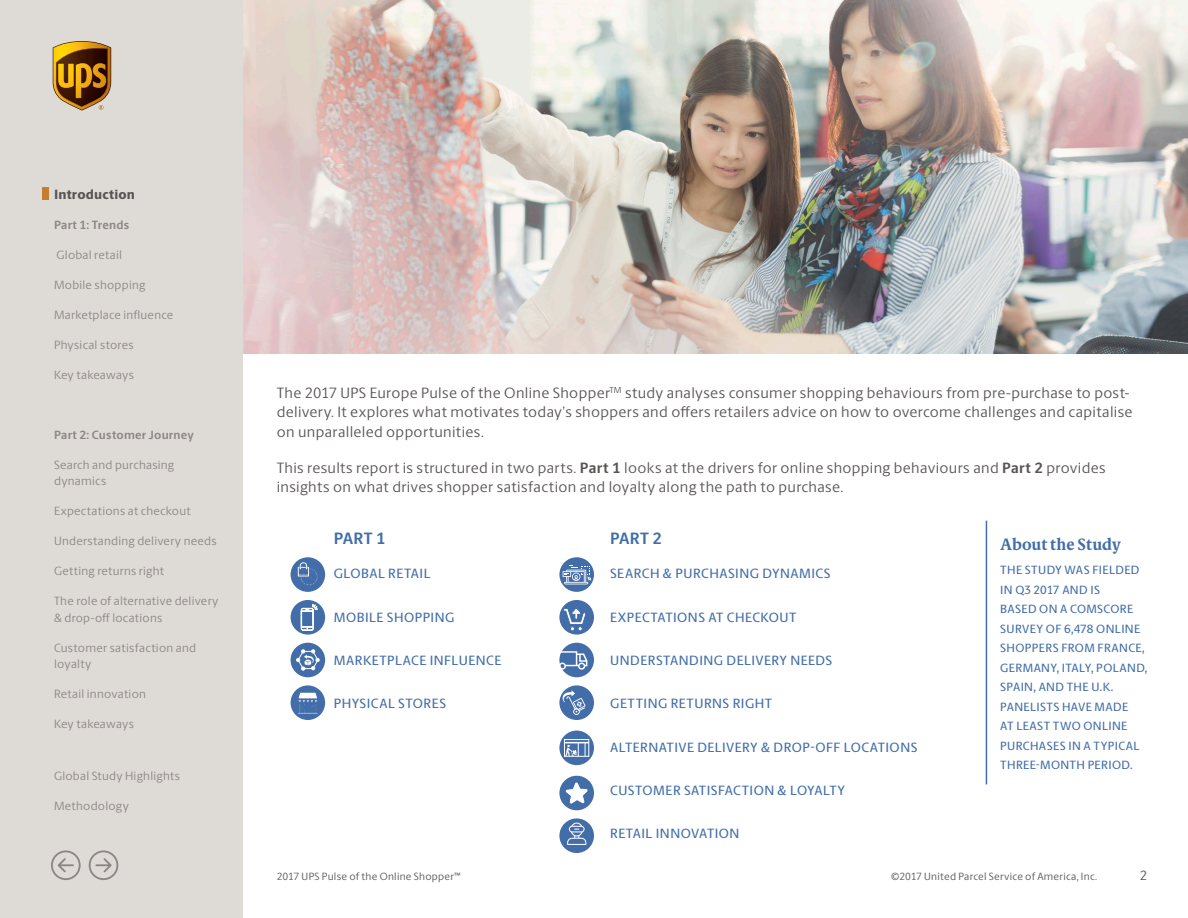
<style>
.page{position:relative;width:1188px;height:918px;background:#fff}
.page>*{position:absolute;margin:0;border:0;box-sizing:border-box;transform-origin:0 0}
.t1{font:700 16.5px "UPS Berlingske Serif Tx";letter-spacing:-.005em;color:#426ea8}
.t2{font:700 16.5px "UPS Berlingske Sans";letter-spacing:.015em;color:#426ea8}
.t3{font:15px/19.5px "UPS Berlingske Sans";letter-spacing:.02em;color:#595454}
.t4{font:500 13.5px "UPS Berlingske Sans";letter-spacing:.035em;color:#426ea8}
.t5{font:800 13.5px "UPS Berlingske Sans";letter-spacing:.01em;color:#595454}
.t6{font:13.5px "UPS Berlingske Sans";color:#595454}
.t7{font:12px/16.5px "UPS Berlingske Sans";letter-spacing:.02em;color:#8c8585}
.t8{font:500 12px/19.5px "UPS Berlingske Sans";letter-spacing:.03em;color:#426ea8}
.t9{font:700 12px "UPS Berlingske Sans";letter-spacing:.02em;color:#8c8585}
.t10{font:10.5px "UPS Berlingske Sans";letter-spacing:.025em;color:#595454}
.s1{font-weight:700}
</style>
<div class="page">
<img style="left:243px;top:0;width:945px;height:353px">
<div style="left:0;top:0;width:243px;height:918px;background:#dedbd6"></div>
<svg style="left:53px;top:41px;width:58px;height:70px;background:#9a6e27"></svg>
<div style="left:42px;top:187px;width:7px;height:13px;background:#c77d30"></div>
<svg style="left:51px;top:850px;width:30px;height:30px"></svg>
<svg style="left:89px;top:850px;width:29px;height:30px"></svg>
<hr style="left:986px;top:521px;width:1px;height:263px;background:#426da9">
<div style="left:291px;top:557px;width:34px;height:35px;background:#426da9;border-radius:50%"></div>
<svg style="left:559px;top:557px;width:35px;height:35px"></svg>
<div style="left:291px;top:600px;width:34px;height:35px;background:#426da9;border-radius:50%"></div>
<div style="left:559px;top:600px;width:35px;height:35px;background:#426da9;border-radius:50%"></div>
<div style="left:291px;top:643px;width:34px;height:34px;background:#426da9;border-radius:50%"></div>
<div style="left:559px;top:643px;width:35px;height:34px;background:#426da9;border-radius:50%"></div>
<div style="left:559px;top:776px;width:35px;height:34px;background:#426da9;border-radius:50%"></div>
<div style="left:291px;top:685px;width:34px;height:35px;background:#426da9;border-radius:50%"></div>
<div style="left:559px;top:685px;width:35px;height:35px;background:#426da9;border-radius:50%"></div>
<div style="left:559px;top:818px;width:35px;height:35px;background:#426da9;border-radius:50%"></div>
<svg style="left:297px;top:562px;width:21px;height:23px"></svg>
<svg style="left:566px;top:782px;width:22px;height:22px"></svg>
<svg style="left:567px;top:823px;width:19px;height:22px"></svg>
<svg style="left:301px;top:604px;width:17px;height:27px"></svg>
<svg style="left:297px;top:692px;width:21px;height:22px"></svg>
<svg style="left:559px;top:651px;width:28px;height:19px"></svg>
<svg style="left:563px;top:609px;width:23px;height:22px"></svg>
<svg style="left:562px;top:690px;width:24px;height:25px"></svg>
<svg style="left:563px;top:566px;width:28px;height:18px"></svg>
<svg style="left:296px;top:649px;width:24px;height:22px"></svg>
<div style="left:559px;top:731px;width:35px;height:34px;background:#426da9;border-radius:50%"></div>
<div style="left:564px;top:739px;width:25px;height:18px;border:1px solid #fff"></div>
<svg style="left:564px;top:742px;width:25px;height:14px"></svg>
<p class="t5" style="left:54px;top:184px;width:82px">Introduction</p>
<p class="t9" style="left:54px;top:216px;width:77px">Part 1: Trends</p>
<p class="t7" style="left:57px;top:246px;width:67px">Global retail</p>
<p class="t7" style="left:54px;top:276px;width:93px">Mobile shopping</p>
<p class="t7" style="left:54px;top:306px;width:121px">Marketplace influence</p>
<p class="t7" style="left:54px;top:336px;width:81px">Physical stores</p>
<p class="t7" style="left:54px;top:366px;width:81px">Key takeaways</p>
<p class="t9" style="left:54px;top:426px;width:141px">Part 2: Customer Journey</p>
<p class="t7" style="left:54px;top:456px;width:122px">Search and purchasing dynamics</p>
<p class="t7" style="left:54px;top:502px;width:138px">Expectations at checkout</p>
<p class="t7" style="left:54px;top:532px;width:164px">Understanding delivery needs</p>
<p class="t7" style="left:54px;top:562px;width:112px">Getting returns right</p>
<p class="t7" style="left:54px;top:592px;width:166px">The role of alternative delivery</p>
<p class="t7" style="left:54px;top:609px;width:110px">&amp; drop-off locations</p>
<p class="t7" style="left:54px;top:639px;width:144px">Customer satisfaction and loyalty</p>
<p class="t7" style="left:54px;top:685px;width:93px">Retail innovation</p>
<p class="t7" style="left:54px;top:715px;width:81px">Key takeaways</p>
<p class="t7" style="left:54px;top:767px;width:128px">Global Study Highlights</p>
<p class="t7" style="left:54px;top:797px;width:76px">Methodology</p>
<p class="t3" style="left:277px;top:382px;width:857px">The 2017 UPS Europe Pulse of the Online Shopper<sup>TM</sup> study analyses consumer shopping behaviours from pre-purchase to post&shy;delivery. It explores what motivates today’s shoppers and offers retailers advice on how to overcome challenges and capitalise on unparalleled opportunities.</p>
<p class="t3" style="left:277px;top:457px;width:831px">This results report is structured in two parts. <span class="s1">Part 1</span> looks at the drivers for online shopping behaviours and <span class="s1">Part 2</span> provides insights on what drives shopper satisfaction and loyalty along the path to purchase.</p>
<p class="t2" style="left:334px;top:526px;width:53px">PART 1</p>
<p class="t2" style="left:610px;top:526px;width:53px">PART 2</p>
<p class="t4" style="left:334px;top:563px;width:98px">GLOBAL RETAIL</p>
<p class="t4" style="left:334px;top:606px;width:122px">MOBILE SHOPPING</p>
<p class="t4" style="left:334px;top:649px;width:169px">MARKETPLACE INFLUENCE</p>
<p class="t4" style="left:334px;top:693px;width:114px">PHYSICAL STORES</p>
<p class="t4" style="left:610px;top:563px;width:222px">SEARCH &amp; PURCHASING DYNAMICS</p>
<p class="t4" style="left:610px;top:606px;width:188px">EXPECTATIONS AT CHECKOUT</p>
<p class="t4" style="left:610px;top:649px;width:224px">UNDERSTANDING DELIVERY NEEDS</p>
<p class="t4" style="left:610px;top:693px;width:164px">GETTING RETURNS RIGHT</p>
<p class="t4" style="left:610px;top:736px;width:309px">ALTERNATIVE DELIVERY &amp; DROP-OFF LOCATIONS</p>
<p class="t4" style="left:610px;top:779px;width:237px">CUSTOMER SATISFACTION &amp; LOYALTY</p>
<p class="t4" style="left:610px;top:823px;width:131px">RETAIL INNOVATION</p>
<p class="t1" style="left:1000px;top:533px;width:123px">About the Study</p>
<p class="t8" style="left:1000px;top:560px;width:149px">THE STUDY WAS FIELDED<br>IN Q3 2017 AND IS<br>BASED ON A COMSCORE<br>SURVEY OF 6,478 ONLINE<br>SHOPPERS FROM FRANCE,<br>GERMANY, ITALY, POLAND,<br>SPAIN, AND THE U.K.<br>PANELISTS HAVE MADE<br>AT LEAST TWO ONLINE<br>PURCHASES IN A TYPICAL<br>THREE-MONTH PERIOD.</p>
<p class="t10" style="left:277px;top:869px;width:186px">2017 UPS Pulse of the Online Shopper™</p>
<p class="t10" style="left:891px;top:869px;width:207px">©2017 United Parcel Service of America, Inc.</p>
<p class="t6" style="left:1140px;top:866px;width:9px">2</p>
</div>
